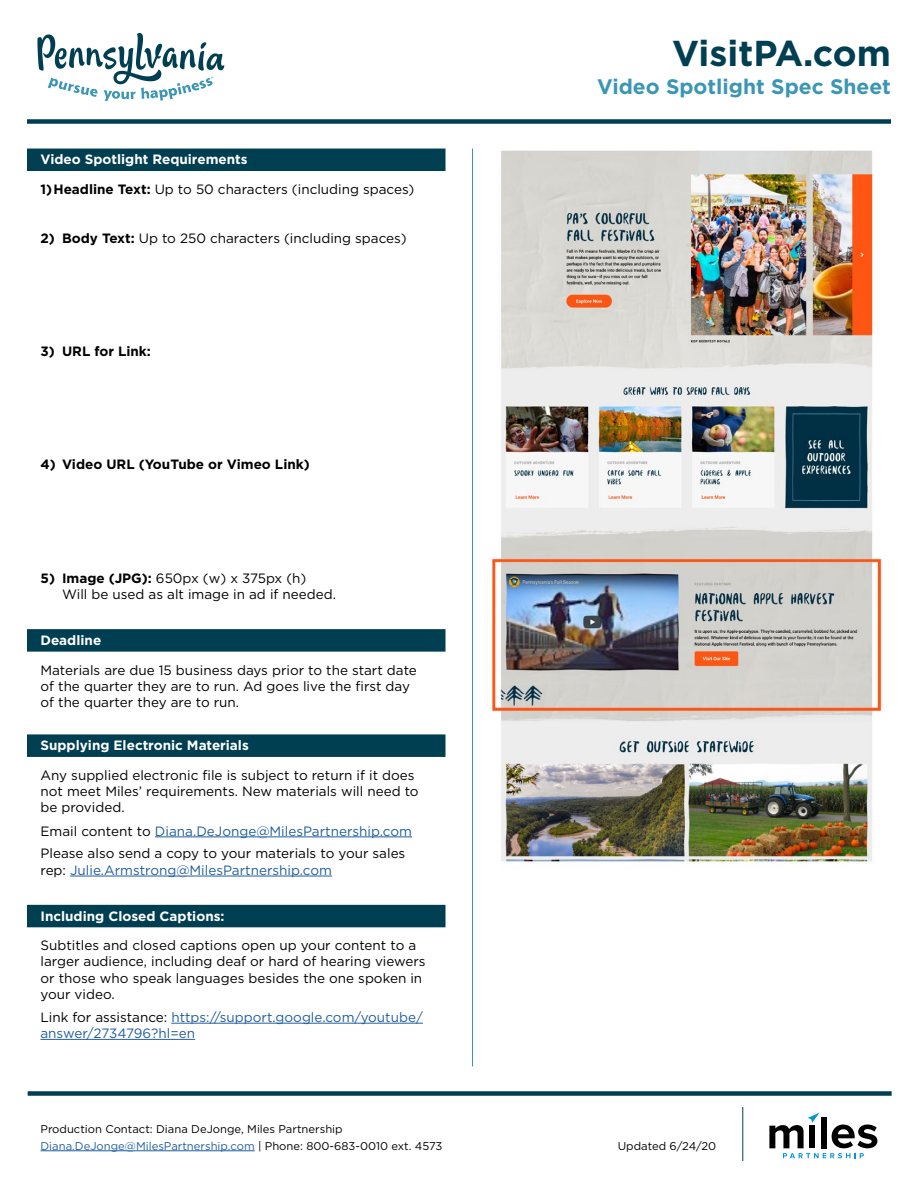
<style>
.page{position:relative;width:918px;height:1188px;background:#fff}
.page>*{position:absolute;margin:0;border:0;box-sizing:border-box;transform-origin:0 0}
.t1{font:700 36px "Gotham";color:#003e52}
.t2{font:700 21px "Gotham";color:#3b96b4}
.t3{font:13.5px/16.2px "Gotham";color:#000}
.t4{font:13.5px/16.2px "Gotham";color:#215e9e}
.t5{font:700 13.5px "Gotham";color:#fff}
.t6{font:700 13.5px "Gotham";color:#000}
.t7{font:11.25px/16.5px "Gotham";color:#000}
.s1{font-weight:700;color:#fff}
.s2{font-weight:700}
.s3{color:#215e9e}
.s4{color:#000}
</style>
<div class="page">
<svg style="left:37px;top:33px;width:187px;height:68px"></svg>
<svg style="left:769px;top:1113px;width:108px;height:45px"></svg>
<div style="left:28px;top:1091px;width:864px;height:5px;background:#003e52"></div>
<hr style="left:742px;top:1107px;width:1px;height:54px;background:#003e52">
<div style="left:27px;top:119px;width:864px;height:5px;background:#003e52"></div>
<hr style="left:40px;top:1151px;width:215px;height:1px;background:#215e9e">
<hr style="left:472px;top:148px;width:1px;height:918px;background:#3b96b4">
<div style="left:27px;top:149px;width:419px;height:22px;background:#003e52"></div>
<div style="left:27px;top:629px;width:419px;height:23px;background:#003e52"></div>
<div style="left:27px;top:734px;width:419px;height:23px;background:#003e52"></div>
<hr style="left:155px;top:837px;width:257px;height:1px;background:#215e9e">
<hr style="left:70px;top:876px;width:262px;height:1px;background:#215e9e">
<div style="left:27px;top:905px;width:419px;height:22px;background:#003e52"></div>
<hr style="left:171px;top:1023px;width:252px;height:1px;background:#215e9e">
<hr style="left:40px;top:1039px;width:155px;height:1px;background:#215e9e">
<img style="left:491px;top:150px;width:392px;height:714px">
<p class="t3" style="left:40px;top:144px;width:375px;line-height:29.7px"><span class="s1">Video Spotlight Requirements<br></span><span class="s2">1)Headline Text:</span> Up to 50 characters (including spaces)</p>
<p class="t3" style="left:40px;top:229px;width:368px"><span class="s2">2) Body Text:</span> Up to 250 characters (including spaces)</p>
<p class="t6" style="left:40px;top:342px;width:112px">3) URL for Link:</p>
<p class="t6" style="left:40px;top:456px;width:271px">4) Video URL (YouTube or Vimeo Link)</p>
<p class="t3" style="left:62px;top:570px;width:275px;text-indent:-22px"><span class="s2">5) Image (JPG):</span> 650px (w) x 375px (h)<br>Will be used as alt image in ad if needed.</p>
<p class="t5" style="left:40px;top:631px;width:62px">Deadline</p>
<p class="t3" style="left:40px;top:661px;width:378px">Materials are due 15 business days prior to the start date of the quarter they are to run. Ad goes live the first day of the quarter they are to run.</p>
<p class="t5" style="left:40px;top:736px;width:210px">Supplying Electronic Materials</p>
<p class="t3" style="left:40px;top:767px;width:380px">Any supplied electronic file is subject to return if it does not meet Miles’ requirements. New materials will need to be provided.</p>
<p class="t3" style="left:40px;top:819px;width:373px;line-height:23px">Email content to <span class="s3">Diana.DeJonge@MilesPartnership.com<br></span>Please also send a copy to your materials to your sales</p>
<p class="t4" style="left:40px;top:862px;width:293px"><span class="s4">rep:</span> Julie.Armstrong@MilesPartnership.com</p>
<p class="t5" style="left:40px;top:907px;width:186px">Including Closed Captions:</p>
<p class="t3" style="left:40px;top:937px;width:387px">Subtitles and closed captions open up your content to a larger audience, including deaf or hard of hearing viewers or those who speak languages besides the one spoken in your video.</p>
<p class="t4" style="left:40px;top:1009px;width:384px"><span class="s4">Link for assistance:</span> https://support.google.com/youtube/ answer/2734796?hl=en</p>
<p class="t7" style="left:40px;top:1121px;width:403px">Production Contact: Diana DeJonge, Miles Partnership<br><span class="s3">Diana.DeJonge@MilesPartnership.com</span> | Phone: 800-683-0010 ext. 4573</p>
<h1 class="t1" style="left:672px;top:30px;width:220px">VisitPA.com</h1>
<h2 class="t2" style="left:597px;top:73px;width:295px">Video Spotlight Spec Sheet</h2>
<p class="t7" style="left:618px;top:1137px;width:100px">Updated 6/24/20</p>
</div>
